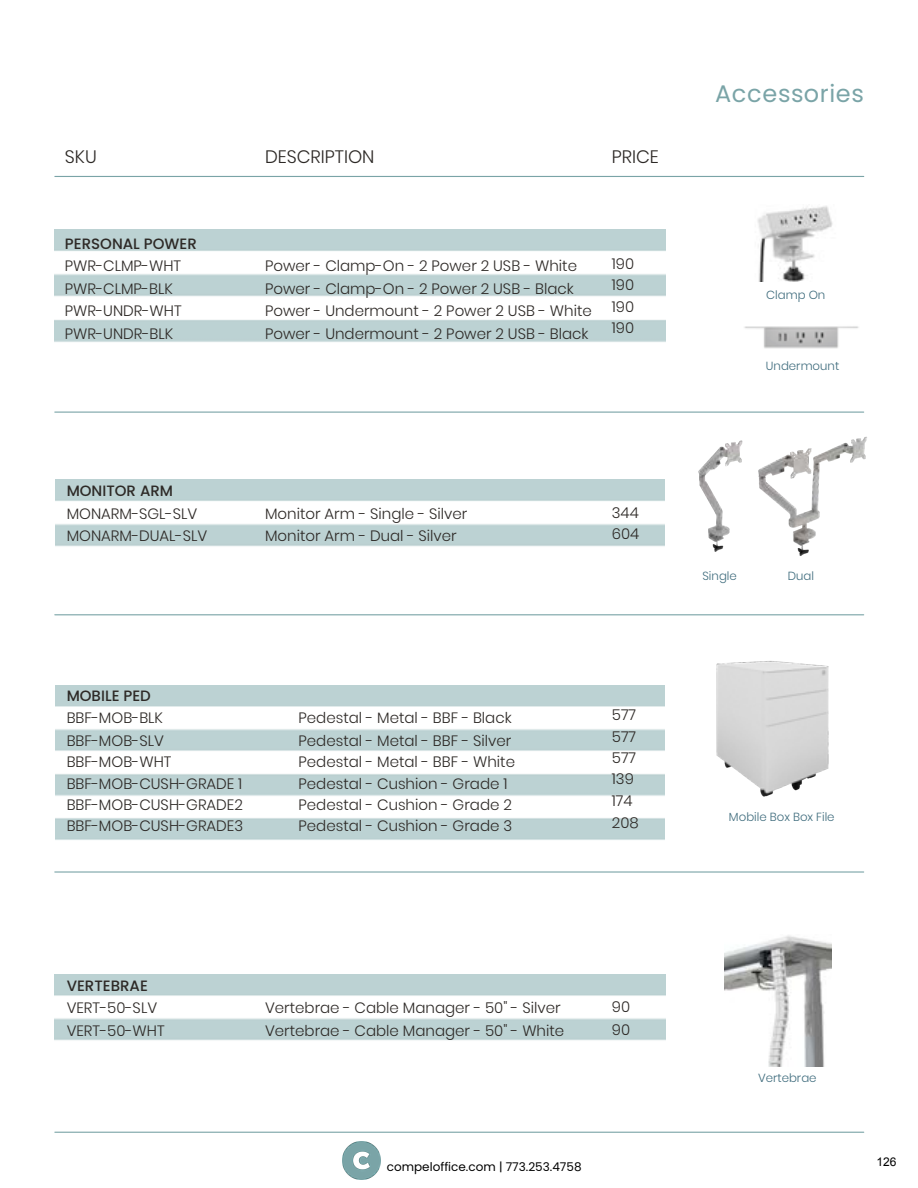
<style>
.page{position:relative;width:918px;height:1188px;background:#fff}
.page>*{position:absolute;margin:0;border:0;box-sizing:border-box;transform-origin:0 0}
.t1{font:24px "Poppins";letter-spacing:.025em;color:#7aa4a7}
.t2{font:300 18px "Poppins";color:#2d2926}
.t3{font:300 15px/21.6px "Poppins";color:#2d2926}
.t4{font:500 15px "Poppins";color:#2d2926}
.t5{font:12px "Poppins";color:#000}
.t6{font:12px "Arial";color:#000}
.t7{font:300 11.7px "Poppins";color:#3f6c7d}
</style>
<div class="page">
<hr style="left:55px;top:1132px;width:809px;height:1px;background:#7aa4a7">
<img style="left:342px;top:1142px;width:39px;height:38px">
<hr style="left:55px;top:176px;width:809px;height:1px;background:#7aa4a7">
<img style="left:716px;top:661px;width:113px;height:136px">
<img style="left:757px;top:206px;width:76px;height:76px">
<img style="left:744px;top:326px;width:115px;height:23px">
<img style="left:698px;top:442px;width:38px;height:110px">
<img style="left:736px;top:436px;width:131px;height:120px">
<img style="left:724px;top:935px;width:107px;height:131px">
<hr style="left:55px;top:412px;width:809px;height:1px;background:#7aa4a7">
<hr style="left:55px;top:614px;width:809px;height:1px;background:#7aa4a7">
<hr style="left:55px;top:871px;width:809px;height:2px;background:#7aa4a7">
<p class="t2" style="left:65px;top:146px;width:33px">SKU</p>
<p class="t2" style="left:265px;top:146px;width:111px">DESCRIPTION</p>
<p class="t2" style="left:612px;top:146px;width:49px">PRICE</p>
<p class="t4" style="left:65px;top:235px;width:133px">PERSONAL POWER</p>
<p class="t3" style="left:65px;top:255px;width:118px;line-height:22.5px">PWR-CLMP-WHT<br>PWR-CLMP-BLK<br>PWR-UNDR-WHT<br>PWR-UNDR-BLK</p>
<p class="t3" style="left:265px;top:255px;width:328px;line-height:22.5px">Power - Clamp-On - 2 Power 2 USB - White Power - Clamp-On - 2 Power 2 USB - Black Power - Undermount - 2 Power 2 USB - White Power - Undermount - 2 Power 2 USB - Black</p>
<p class="t3" style="left:612px;top:253px;width:24px;text-align:justify">190<br>190<br>190<br>190</p>
<h1 class="t1" style="left:715px;top:80px;width:150px">Accessories</h1>
<p class="t7" style="left:766px;top:288px;width:61px">Clamp On</p>
<p class="t7" style="left:766px;top:359px;width:75px">Undermount</p>
<p class="t4" style="left:67px;top:482px;width:108px">MONITOR ARM</p>
<p class="t3" style="left:67px;top:502px;width:142px;line-height:22.5px">MONARM-SGL-SLV<br>MONARM-DUAL-SLV</p>
<p class="t3" style="left:265px;top:502px;width:204px;line-height:22.5px">Monitor Arm - Single - Silver<br>Monitor Arm - Dual - Silver</p>
<p class="t3" style="left:612px;top:502px;width:29px">344<br>604</p>
<p class="t4" style="left:67px;top:687px;width:86px">MOBILE PED</p>
<p class="t3" style="left:67px;top:707px;width:178px">BBF-MOB-BLK<br>BBF-MOB-SLV<br>BBF-MOB-WHT<br>BBF-MOB-CUSH-GRADE 1<br>BBF-MOB-CUSH-GRADE2<br>BBF-MOB-CUSH-GRADE3</p>
<p class="t3" style="left:299px;top:707px;width:218px">Pedestal - Metal - BBF - Black<br>Pedestal - Metal - BBF - Silver<br>Pedestal - Metal - BBF - White<br>Pedestal - Cushion - Grade 1<br>Pedestal - Cushion - Grade 2<br>Pedestal - Cushion - Grade 3</p>
<p class="t3" style="left:612px;top:704px;width:28px">577<br>577<br>577<br>139<br>174<br>208</p>
<p class="t7" style="left:702px;top:569px;width:36px">Single</p>
<p class="t7" style="left:788px;top:569px;width:28px">Dual</p>
<p class="t7" style="left:729px;top:810px;width:107px">Mobile Box Box File</p>
<p class="t4" style="left:67px;top:977px;width:83px">VERTEBRAE</p>
<p class="t3" style="left:67px;top:997px;width:100px;line-height:22.5px">VERT-50-SLV<br>VERT-50-WHT</p>
<p class="t3" style="left:265px;top:997px;width:301px;line-height:22.5px">Vertebrae - Cable Manager - 50" - Silver<br>Vertebrae - Cable Manager - 50" - White</p>
<p class="t3" style="left:612px;top:996px;width:20px;line-height:22.5px">90<br>90</p>
<p class="t5" style="left:387px;top:1160px;width:196px">compeloffice.com | 773.253.4758</p>
<p class="t7" style="left:758px;top:1072px;width:60px">Vertebrae</p>
<p class="t6" style="left:876px;top:1154px;width:22px">126</p>
</div>
